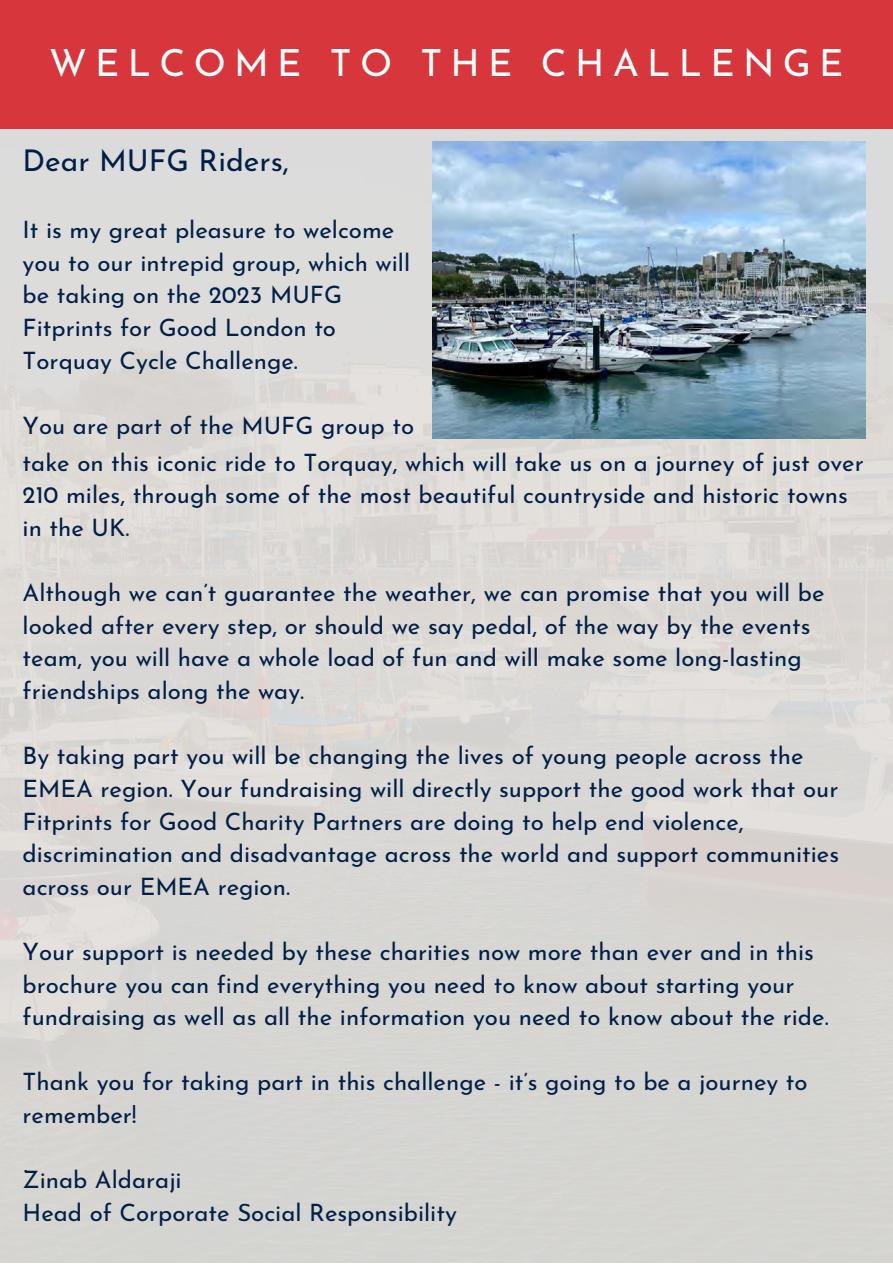
<style>
.page{position:relative;width:893px;height:1264px;background:#fff}
.page>*{position:absolute;margin:0;border:0;box-sizing:border-box;transform-origin:0 0}
.t1{font:37.5px "Josefin Sans";letter-spacing:.22em;color:#fff}
.t2{font:30px "Josefin Sans";color:#011f47}
.t3{font:24px/32.5px "Josefin Sans";color:#011f47}
</style>
<div class="page">
<img style="left:0;top:129px;width:892px;height:1133px">
<div style="left:0;top:0;width:892px;height:129px;background:#d7373c"></div>
<img style="left:433px;top:141px;width:432px;height:297px">
<p class="t1" style="left:49px;top:47px;width:796px">WELCOME TO THE CHALLENGE</p>
<p class="t2" style="left:23px;top:148px;width:268px">Dear MUFG Riders,</p>
<p class="t3" style="left:23px;top:216px;width:389px">It is my great pleasure to welcome you to our intrepid group, which will be taking on the 2023 MUFG<br>Fitprints for Good London to<br>Torquay Cycle Challenge.</p>
<p class="t3" style="left:23px;top:411px;width:393px">You are part of the MUFG group to</p>
<p class="t3" style="left:23px;top:448px;width:842px">take on this iconic ride to Torquay, which will take us on a journey of just over<br>210 miles, through some of the most beautiful countryside and historic towns in the UK.</p>
<p class="t3" style="left:23px;top:579px;width:803px">Although we can’t guarantee the weather, we can promise that you will be looked after every step, or should we say pedal, of the way by the events team, you will have a whole load of fun and will make some long-lasting friendships along the way.</p>
<p class="t3" style="left:23px;top:742px;width:818px">By taking part you will be changing the lives of young people across the EMEA region. Your fundraising will directly support the good work that our Fitprints for Good Charity Partners are doing to help end violence, discrimination and disadvantage across the world and support communities across our EMEA region.</p>
<p class="t3" style="left:23px;top:937px;width:807px">Your support is needed by these charities now more than ever and in this brochure you can find everything you need to know about starting your fundraising as well as all the information you need to know about the ride.</p>
<p class="t3" style="left:23px;top:1068px;width:786px">Thank you for taking part in this challenge - it’s going to be a journey to remember!</p>
<p class="t3" style="left:23px;top:1165px;width:160px">Zinab Aldaraji</p>
<p class="t3" style="left:23px;top:1198px;width:435px">Head of Corporate Social Responsibility</p>
</div>
